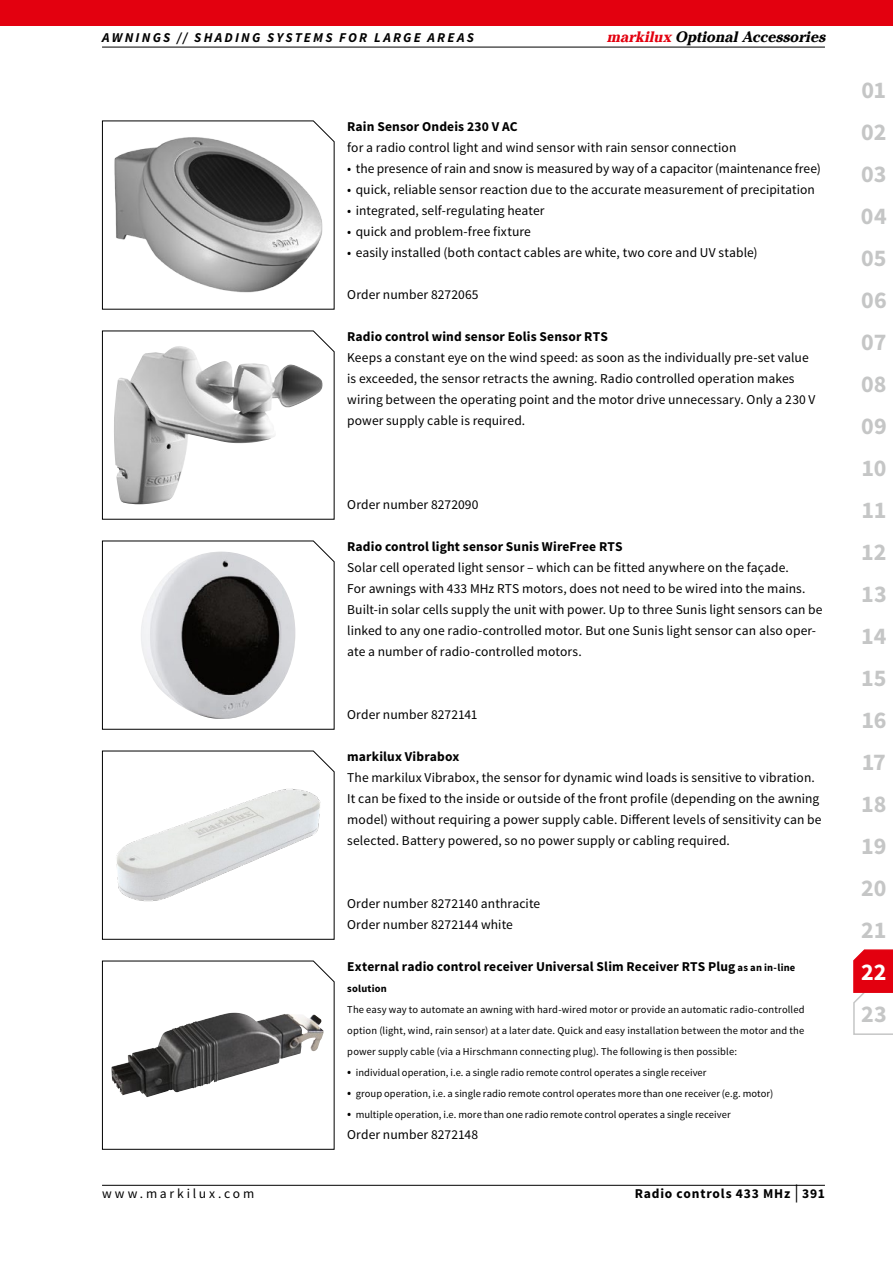
<style>
.page{position:relative;width:893px;height:1263px;background:#fff}
.page>*{position:absolute;margin:0;border:0;box-sizing:border-box;transform-origin:0 0}
.t1{font:700 24px "Source Sans Pro";color:#c5c6c6}
.t2{font:700 24px "Source Sans Pro";color:#fff}
.t3{font:15px "markilux Header";letter-spacing:.005em;color:#000}
.t4{font:13.5px/21px "Source Sans Pro";letter-spacing:.005em;color:#000}
.t5{font:700 13.5px "Source Sans Pro";letter-spacing:.01em;color:#000}
.t6{font:italic 700 13.5px "Source Sans Pro";letter-spacing:.165em;color:#000}
.t7{font:700 13.5px "Source Sans Pro";letter-spacing:.06em;color:#000}
.t8{font:13.5px "Source Sans Pro";letter-spacing:.21em;color:#000}
.t9{font:10.5px/21px "Source Sans Pro";letter-spacing:.005em;color:#000;text-align:justify}
.t10{font:700 10.5px "Source Sans Pro";letter-spacing:.02em;color:#000}
.s1{color:#e3000f}
.s2{font-size:10.5px}
.s3{font-size:13.5px}
.s4{font-weight:400;font-size:18px}
</style>
<div class="page">
<div style="left:0;top:0;width:893px;height:26px;background:#e3000f"></div>
<hr style="left:102px;top:47px;width:723px;height:1px;background:#000">
<svg style="left:853px;top:949px;width:40px;height:86px"></svg>
<hr style="left:102px;top:1185px;width:723px;height:1px;background:#000">
<svg style="left:102px;top:120px;width:233px;height:190px"></svg>
<svg style="left:102px;top:330px;width:233px;height:190px"></svg>
<svg style="left:102px;top:540px;width:233px;height:190px"></svg>
<svg style="left:102px;top:750px;width:233px;height:190px"></svg>
<svg style="left:102px;top:960px;width:233px;height:190px"></svg>
<p class="t6" style="left:102px;top:29px;width:374px">AWNINGS // SHADING SYSTEMS FOR LARGE AREAS</p>
<p class="t3" style="left:607px;top:24px;width:220px"><span class="s1">markilux</span> Optional Accessories</p>
<p class="t5" style="left:347px;top:118px;width:172px">Rain Sensor Ondeis 230 V AC</p>
<p class="t4" style="left:347px;top:137px;width:391px">for a radio control light and wind sensor with rain sensor connection</p>
<p class="t4" style="left:347px;top:158px;width:475px">• the presence of rain and snow is measured by way of a capacitor (maintenance free)</p>
<p class="t4" style="left:347px;top:179px;width:469px">• quick, reliable sensor reaction due to the accurate measurement of precipitation</p>
<p class="t4" style="left:347px;top:200px;width:199px">• integrated, self-regulating heater</p>
<p class="t4" style="left:347px;top:221px;width:185px">• quick and problem-free fixture</p>
<p class="t4" style="left:347px;top:242px;width:412px">• easily installed (both contact cables are white, two core and UV stable)</p>
<p class="t4" style="left:347px;top:284px;width:133px">Order number 8272065</p>
<p class="t5" style="left:347px;top:328px;width:262px">Radio control wind sensor Eolis Sensor RTS</p>
<p class="t4" style="left:347px;top:347px;width:470px">Keeps a constant eye on the wind speed: as soon as the individually pre-set value is exceeded, the sensor retracts the awning. Radio controlled operation makes wiring between the operating point and the motor drive unnecessary. Only a 230 V power supply cable is required.</p>
<p class="t4" style="left:347px;top:494px;width:133px">Order number 8272090</p>
<p class="t5" style="left:347px;top:538px;width:277px">Radio control light sensor Sunis WireFree RTS</p>
<p class="t4" style="left:347px;top:557px;width:477px">Solar cell operated light sensor – which can be fitted anywhere on the façade.<br>For awnings with 433 MHz RTS motors, does not need to be wired into the mains.<br>Built-in solar cells supply the unit with power. Up to three Sunis light sensors can be linked to any one radio-controlled motor. But one Sunis light sensor can also oper&shy;ate a number of radio-controlled motors.</p>
<p class="t4" style="left:347px;top:704px;width:132px">Order number 8272141</p>
<p class="t5" style="left:347px;top:748px;width:114px">markilux Vibrabox</p>
<p class="t4" style="left:347px;top:767px;width:476px">The markilux Vibrabox, the sensor for dynamic wind loads is sensitive to vibration.<br>It can be fixed to the inside or outside of the front profile (depending on the awning model) without requiring a power supply cable. Different levels of sensitivity can be selected. Battery powered, so no power supply or cabling required.</p>
<p class="t4" style="left:347px;top:893px;width:194px">Order number 8272140 anthracite<br>Order number 8272144 white</p>
<p class="t5" style="left:347px;top:958px;width:450px">External radio control receiver Universal Slim Receiver RTS Plug <span class="s2">as an in-line</span></p>
<p class="t10" style="left:347px;top:982px;width:41px">solution</p>
<p class="t9" style="left:347px;top:999px;width:459px">The easy way to automate an awning with hard-wired motor or provide an automatic radio-controlled option (light, wind, rain sensor) at a later date. Quick and easy installation between the motor and the power supply cable (via a Hirschmann connecting plug). The following is then possible:</p>
<p class="t9" style="left:347px;top:1062px;width:361px"><span class="s3">•</span> individual operation, i.e. a single radio remote control operates a single receiver</p>
<p class="t9" style="left:347px;top:1083px;width:427px"><span class="s3">•</span> group operation, i.e. a single radio remote control operates more than one receiver (e.g. motor)</p>
<p class="t9" style="left:347px;top:1104px;width:385px"><span class="s3">•</span> multiple operation, i.e. more than one radio remote control operates a single receiver</p>
<p class="t4" style="left:347px;top:1124px;width:132px">Order number 8272148</p>
<p class="t8" style="left:102px;top:1185px;width:154px">www.markilux.com</p>
<p class="t7" style="left:635px;top:1185px;width:192px">Radio controls 433 MHz <span class="s4">|</span> 391</p>
<h1 class="t1" style="left:861px;top:75px;width:26px">01</h1>
<h1 class="t1" style="left:861px;top:117px;width:27px">02</h1>
<h1 class="t1" style="left:861px;top:159px;width:27px">03</h1>
<h1 class="t1" style="left:861px;top:201px;width:27px">04</h1>
<h1 class="t1" style="left:861px;top:243px;width:27px">05</h1>
<h1 class="t1" style="left:861px;top:285px;width:27px">06</h1>
<h1 class="t1" style="left:861px;top:327px;width:27px">07</h1>
<h1 class="t1" style="left:861px;top:369px;width:27px">08</h1>
<h1 class="t1" style="left:861px;top:411px;width:27px">09</h1>
<h1 class="t1" style="left:861px;top:453px;width:27px">10</h1>
<h1 class="t1" style="left:861px;top:495px;width:27px">11</h1>
<h1 class="t1" style="left:861px;top:537px;width:27px">12</h1>
<h1 class="t1" style="left:861px;top:579px;width:27px">13</h1>
<h1 class="t1" style="left:861px;top:621px;width:27px">14</h1>
<h1 class="t1" style="left:861px;top:663px;width:27px">15</h1>
<h1 class="t1" style="left:861px;top:705px;width:26px">16</h1>
<h1 class="t1" style="left:862px;top:747px;width:26px">17</h1>
<h1 class="t1" style="left:861px;top:789px;width:27px">18</h1>
<h1 class="t1" style="left:861px;top:831px;width:27px">19</h1>
<h1 class="t1" style="left:861px;top:873px;width:27px">20</h1>
<h1 class="t1" style="left:861px;top:915px;width:27px">21</h1>
<h1 class="t2" style="left:861px;top:957px;width:27px">22</h1>
<h1 class="t1" style="left:861px;top:999px;width:27px">23</h1>
</div>
